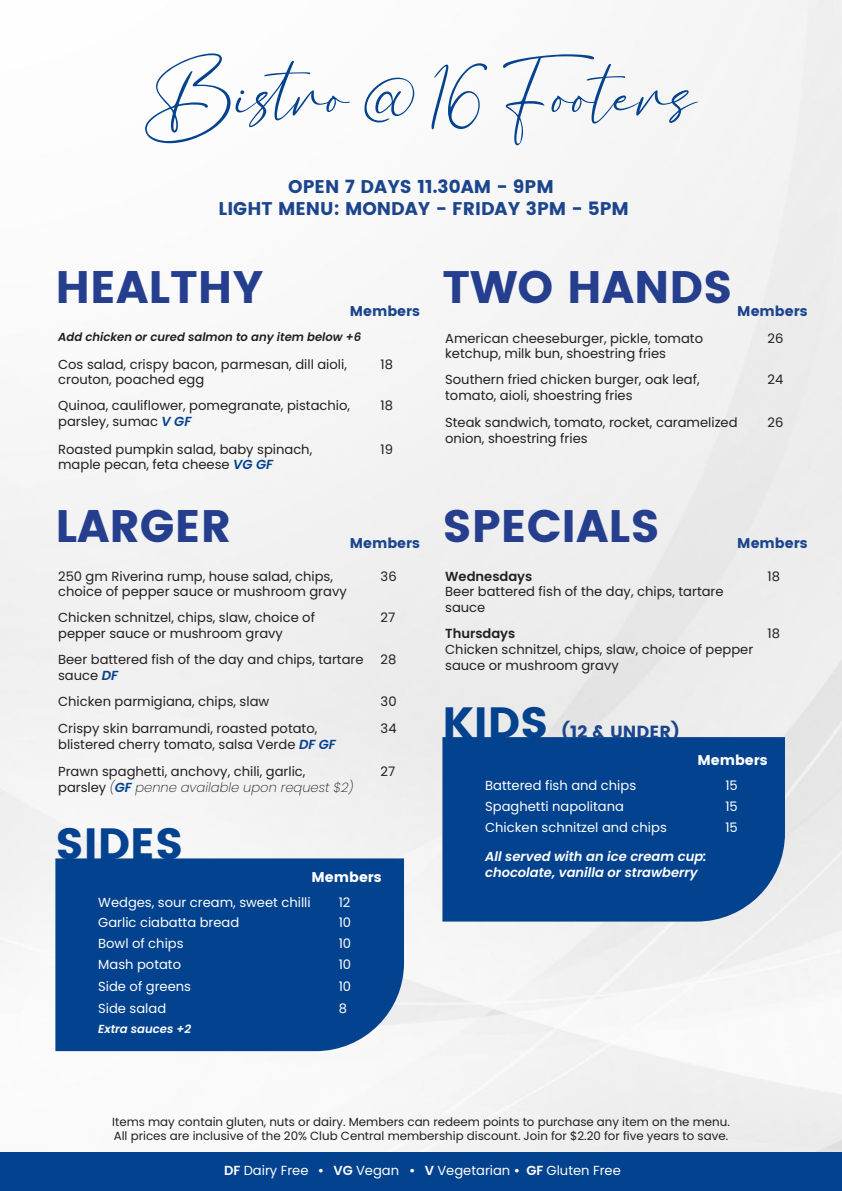
<style>
.page{position:relative;width:842px;height:1191px;background:#fff}
.page>*{position:absolute;margin:0;border:0;box-sizing:border-box;transform-origin:0 0}
.t1{font:73.5px "Bacalisties";color:#02428e}
.t2{font:45.5px "Poppins";color:#253f8e}
.t3{font:43.7px "Poppins";color:#02428e}
.t4{font:18.4px "Poppins";color:#1b458c}
.t5{font:17.5px "Poppins";color:#1b458c}
.t6{font:14.1px "Poppins";color:#1b458c}
.t7{font:14.1px "Poppins";color:#fff}
.t8{font:13.1px/15.7px "Poppins";color:#231f20}
.t9{font:13.1px "Poppins";color:#fff}
.t10{font:italic 600 13.1px "Poppins";color:#fff}
.t11{font:italic 200 13.1px "Poppins";color:#231f20}
.t12{font:600 13.1px "Poppins";color:#231f20}
.t13{font:11.8px "Poppins";color:#231f20}
.t14{font:italic 600 11.7px "Poppins";color:#231f20}
.t15{font:italic 600 11.7px "Poppins";color:#fff}
.s1{font-weight:600;font-style:italic;color:#02428e}
.s2{font-weight:400;font-style:normal}
.s3{font-weight:600;color:#02428e}
.s4{font-weight:600}
</style>
<div class="page">
<img style="left:0;top:0;width:842px;height:1152px">
<div style="left:55px;top:858px;width:349px;height:193px;background:#02428e"></div>
<div style="left:442px;top:737px;width:343px;height:184px;background:#02428e"></div>
<div style="left:0;top:1152px;width:842px;height:39px;background:#02428e"></div>
<p class="t1" style="left:145px;top:33px;width:553px">Bistro @ 16 Footers</p>
<p class="t4" style="left:288px;top:176px;width:267px">OPEN 7 DAYS 11.30AM - 9PM</p>
<p class="t4" style="left:219px;top:198px;width:412px">LIGHT MENU: MONDAY - FRIDAY 3PM - 5PM</p>
<p class="t2" style="left:55px;top:260px;width:210px">HEALTHY</p>
<p class="t2" style="left:442px;top:260px;width:292px">TWO HANDS</p>
<p class="t6" style="left:350px;top:303px;width:72px">Members</p>
<p class="t6" style="left:737px;top:303px;width:72px">Members</p>
<p class="t14" style="left:58px;top:330px;width:305px">Add chicken or cured salmon to any item below +6</p>
<p class="t8" style="left:58px;top:356px;width:290px">Cos salad, crispy bacon, parmesan, dill aioli, crouton, poached egg</p>
<p class="t8" style="left:381px;top:356px;width:14px">18</p>
<p class="t8" style="left:58px;top:398px;width:293px">Quinoa, cauliflower, pomegranate, pistachio, parsley, sumac <span class="s1">V GF</span></p>
<p class="t8" style="left:381px;top:398px;width:14px">18</p>
<p class="t8" style="left:58px;top:441px;width:256px">Roasted pumpkin salad, baby spinach,</p>
<p class="t8" style="left:58px;top:457px;width:216px">maple pecan, feta cheese <span class="s1">VG GF</span></p>
<p class="t8" style="left:381px;top:441px;width:14px">19</p>
<p class="t8" style="left:445px;top:330px;width:259px">American cheeseburger, pickle, tomato</p>
<p class="t8" style="left:445px;top:346px;width:222px">ketchup, milk bun, shoestring fries</p>
<p class="t8" style="left:445px;top:372px;width:256px">Southern fried chicken burger, oak leaf,</p>
<p class="t8" style="left:445px;top:388px;width:189px">tomato, aioli, shoestring fries</p>
<p class="t8" style="left:768px;top:330px;width:17px">26</p>
<p class="t8" style="left:768px;top:372px;width:17px">24</p>
<p class="t8" style="left:445px;top:415px;width:294px">Steak sandwich, tomato, rocket, caramelized onion, shoestring fries</p>
<p class="t8" style="left:768px;top:415px;width:17px">26</p>
<p class="t2" style="left:55px;top:499px;width:177px">LARGER</p>
<p class="t2" style="left:442px;top:499px;width:219px">SPECIALS</p>
<p class="t6" style="left:350px;top:534px;width:72px">Members</p>
<p class="t6" style="left:737px;top:534px;width:72px">Members</p>
<p class="t8" style="left:58px;top:568px;width:290px">250 gm Riverina rump, house salad, chips, choice of pepper sauce or mushroom gravy</p>
<p class="t8" style="left:381px;top:568px;width:18px">36</p>
<p class="t8" style="left:58px;top:610px;width:258px">Chicken schnitzel, chips, slaw, choice of</p>
<p class="t8" style="left:58px;top:626px;width:226px">pepper sauce or mushroom gravy</p>
<p class="t8" style="left:381px;top:610px;width:16px">27</p>
<p class="t8" style="left:58px;top:652px;width:307px">Beer battered fish of the day and chips, tartare</p>
<p class="t8" style="left:58px;top:667px;width:62px">sauce <span class="s1">DF</span></p>
<p class="t8" style="left:381px;top:652px;width:17px">28</p>
<p class="t8" style="left:58px;top:693px;width:213px">Chicken parmigiana, chips, slaw</p>
<p class="t8" style="left:381px;top:693px;width:17px">30</p>
<p class="t8" style="left:58px;top:721px;width:261px">Crispy skin barramundi, roasted potato,</p>
<p class="t8" style="left:58px;top:736px;width:279px">blistered cherry tomato, salsa Verde <span class="s1">DF GF</span></p>
<p class="t8" style="left:381px;top:721px;width:17px">34</p>
<p class="t8" style="left:58px;top:764px;width:249px">Prawn spaghetti, anchovy, chili, garlic,</p>
<p class="t11" style="left:58px;top:780px;width:297px"><span class="s2">parsley</span> (<span class="s3">GF</span> penne available upon request $2)</p>
<p class="t3" style="left:55px;top:818px;width:129px">SIDES</p>
<p class="t8" style="left:381px;top:764px;width:16px">27</p>
<p class="t7" style="left:311px;top:869px;width:72px">Members</p>
<p class="t9" style="left:98px;top:895px;width:214px">Wedges, sour cream, sweet chilli</p>
<p class="t9" style="left:339px;top:895px;width:13px">12</p>
<p class="t9" style="left:98px;top:914px;width:143px">Garlic ciabatta bread</p>
<p class="t9" style="left:339px;top:914px;width:14px">10</p>
<p class="t9" style="left:98px;top:935px;width:87px">Bowl of chips</p>
<p class="t9" style="left:339px;top:935px;width:14px">10</p>
<p class="t9" style="left:98px;top:957px;width:84px">Mash potato</p>
<p class="t9" style="left:339px;top:957px;width:14px">10</p>
<p class="t9" style="left:98px;top:978px;width:94px">Side of greens</p>
<p class="t9" style="left:339px;top:978px;width:14px">10</p>
<p class="t9" style="left:98px;top:1000px;width:70px">Side salad</p>
<p class="t9" style="left:339px;top:1000px;width:10px">8</p>
<p class="t15" style="left:98px;top:1022px;width:94px">Extra sauces +2</p>
<p class="t12" style="left:445px;top:568px;width:89px">Wednesdays</p>
<p class="t8" style="left:445px;top:584px;width:280px">Beer battered fish of the day, chips, tartare sauce</p>
<p class="t12" style="left:445px;top:626px;width:72px">Thursdays</p>
<p class="t8" style="left:445px;top:641px;width:310px">Chicken schnitzel, chips, slaw, choice of pepper sauce or mushroom gravy</p>
<p class="t8" style="left:768px;top:568px;width:14px">18</p>
<p class="t8" style="left:768px;top:626px;width:14px">18</p>
<p class="t3" style="left:442px;top:697px;width:108px">KIDS</p>
<p class="t5" style="left:562px;top:721px;width:119px">(12 &amp; UNDER)</p>
<p class="t9" style="left:485px;top:777px;width:153px">Battered fish and chips</p>
<p class="t9" style="left:725px;top:777px;width:14px">15</p>
<p class="t9" style="left:485px;top:799px;width:140px">Spaghetti napolitana</p>
<p class="t9" style="left:725px;top:799px;width:14px">15</p>
<p class="t9" style="left:485px;top:820px;width:183px">Chicken schnitzel and chips</p>
<p class="t9" style="left:725px;top:820px;width:14px">15</p>
<p class="t10" style="left:485px;top:848px;width:223px">All served with an ice cream cup:</p>
<p class="t10" style="left:485px;top:864px;width:214px">chocolate, vanilla or strawberry</p>
<p class="t7" style="left:697px;top:751px;width:72px">Members</p>
<p class="t13" style="left:112px;top:1114px;width:619px">Items may contain gluten, nuts or dairy. Members can redeem points to purchase any item on the menu.</p>
<p class="t13" style="left:114px;top:1128px;width:616px">All prices are inclusive of the 20% Club Central membership discount. Join for $2.20 for five years to save.</p>
<p class="t9" style="left:224px;top:1162px;width:398px"><span class="s4">DF</span> Dairy Free <span class="s4">• VG</span> Vegan <span class="s4">• V</span> Vegetarian <span class="s4">• GF</span> Gluten Free</p>
</div>
